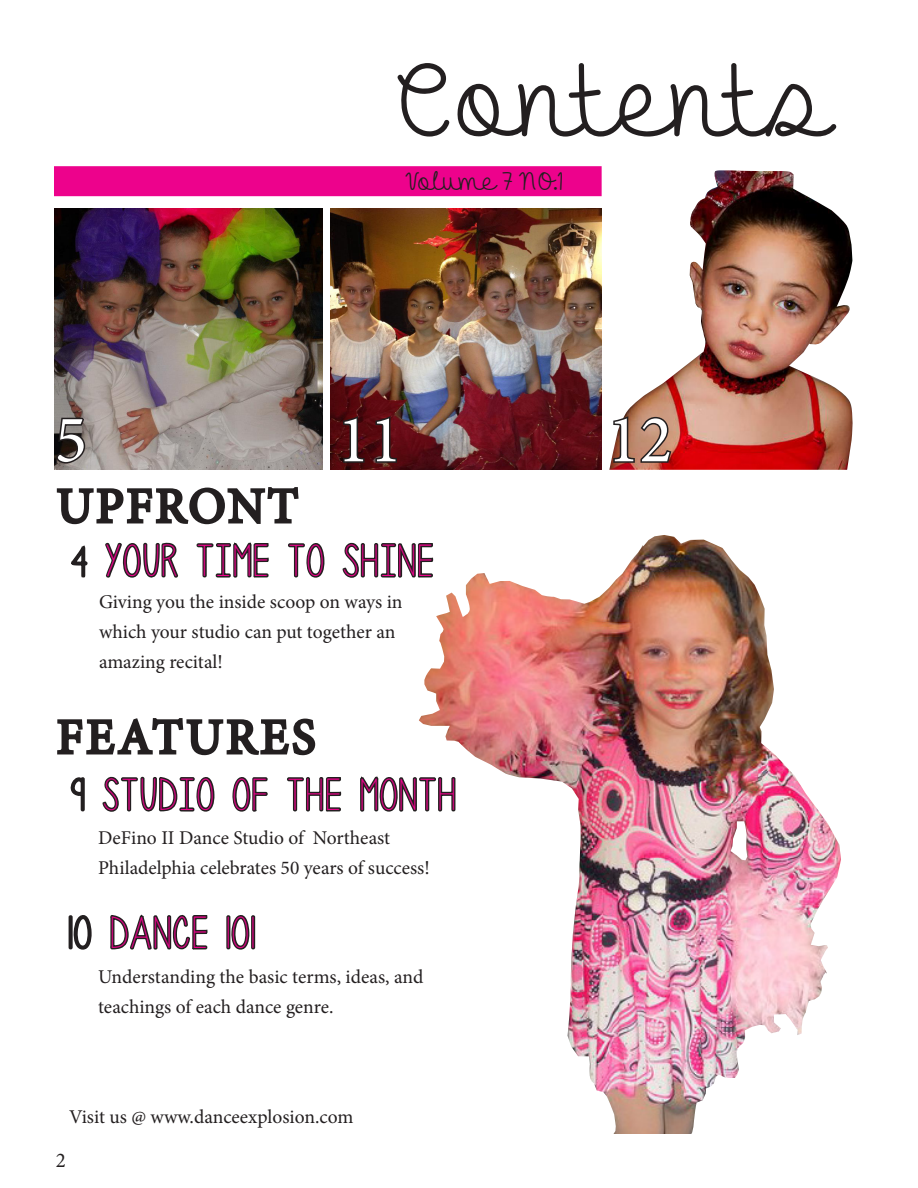
<style>
.page{position:relative;width:918px;height:1188px;background:#fff}
.page>*{position:absolute;margin:0;border:0;box-sizing:border-box;transform-origin:0 0}
.Body{font:105px "Hello Heartache";color:#231f20}
.Body-2{font:67.5px "Minion Pro";color:#fff}
.Subtitles_copy{font:49.5px "Minion Pro";letter-spacing:.055em;color:#231f20}
.Contents{font:45px "Penelope Anne";letter-spacing:.07em;color:#ed028c}
.Body-3{font:25.5px "Hello Heartache";letter-spacing:-.005em;color:#231f20}
.t1{font:21px "Minion Pro";color:#231f20}
.Body-4{font:19.5px/30px "Minion Pro";color:#231f20}
.s1{font-size:40.5px;color:#231f20}
.s2{color:#231f20}
</style>
<div class="page">
<div style="left:54px;top:166px;width:548px;height:30px;background:#ed028c"></div>
<img style="left:54px;top:209px;width:268px;height:261px">
<img style="left:331px;top:209px;width:271px;height:261px">
<img style="left:609px;top:170px;width:244px;height:300px">
<img style="left:419px;top:535px;width:422px;height:599px">
<svg style="left:55px;top:416px;width:32px;height:49px;background:#4d4745"></svg>
<svg style="left:342px;top:414px;width:24px;height:50px"></svg>
<svg style="left:374px;top:414px;width:25px;height:50px"></svg>
<svg style="left:612px;top:414px;width:61px;height:50px;background:#916a5a"></svg>
<svg style="left:56px;top:487px;width:243px;height:38px"></svg>
<svg style="left:57px;top:718px;width:259px;height:38px"></svg>
<svg style="left:71px;top:545px;width:17px;height:33px"></svg>
<svg style="left:105px;top:542px;width:74px;height:36px"></svg>
<svg style="left:196px;top:542px;width:73px;height:36px"></svg>
<svg style="left:288px;top:543px;width:37px;height:35px"></svg>
<svg style="left:342px;top:535px;width:93px;height:54px"></svg>
<svg style="left:70px;top:777px;width:15px;height:35px"></svg>
<svg style="left:102px;top:776px;width:113px;height:36px"></svg>
<svg style="left:232px;top:777px;width:36px;height:35px"></svg>
<svg style="left:287px;top:777px;width:55px;height:35px"></svg>
<svg style="left:360px;top:765px;width:97px;height:58px"></svg>
<div style="left:69px;top:915px;width:4px;height:34px;border:3px solid #231f20"></div>
<svg style="left:72px;top:915px;width:20px;height:35px"></svg>
<svg style="left:110px;top:914px;width:98px;height:36px"></svg>
<div style="left:226px;top:915px;width:4px;height:34px;border:3px solid #231f20"></div>
<svg style="left:230px;top:915px;width:20px;height:35px"></svg>
<div style="left:251px;top:915px;width:4px;height:34px;border:3px solid #231f20"></div>
<p class="Body" style="left:397px;top:38px;width:434px">Contents</p>
<p class="Body-3" style="left:406px;top:166px;width:159px">Volume 7 NO.1</p>
<p class="Body-2" style="left:55px;top:395px;width:34px">5</p>
<p class="Body-2" style="left:337px;top:395px;width:66px">11</p>
<p class="Body-2" style="left:607px;top:395px;width:66px">12</p>
<p class="Subtitles_copy" style="left:57px;top:473px;width:243px">UPFRONT</p>
<p class="Contents" style="left:72px;top:539px;width:362px"><span class="s1">4</span> YOUR TIME TO SHINE</p>
<p class="Body-4" style="left:99px;top:587px;width:305px">Giving you the inside scoop on ways in which your studio can put together an amazing recital!</p>
<p class="Subtitles_copy" style="left:57px;top:704px;width:260px">FEATURES</p>
<p class="Contents" style="left:72px;top:773px;width:385px"><span class="s2">9</span> STUDIO OF THE MONTH</p>
<p class="Body-4" style="left:98px;top:823px;width:333px">DeFino II Dance Studio of Northeast<br>Philadelphia celebrates 50 years of success!</p>
<p class="Contents" style="left:69px;top:911px;width:186px"><span class="s2">10</span> DANCE 101</p>
<p class="Body-4" style="left:98px;top:961px;width:327px">Understanding the basic terms, ideas, and teachings of each dance genre.</p>
<p class="Body-4" style="left:69px;top:1102px;width:286px">Visit us @ www.danceexplosion.com</p>
<p class="t1" style="left:56px;top:1146px;width:12px">2</p>
</div>
